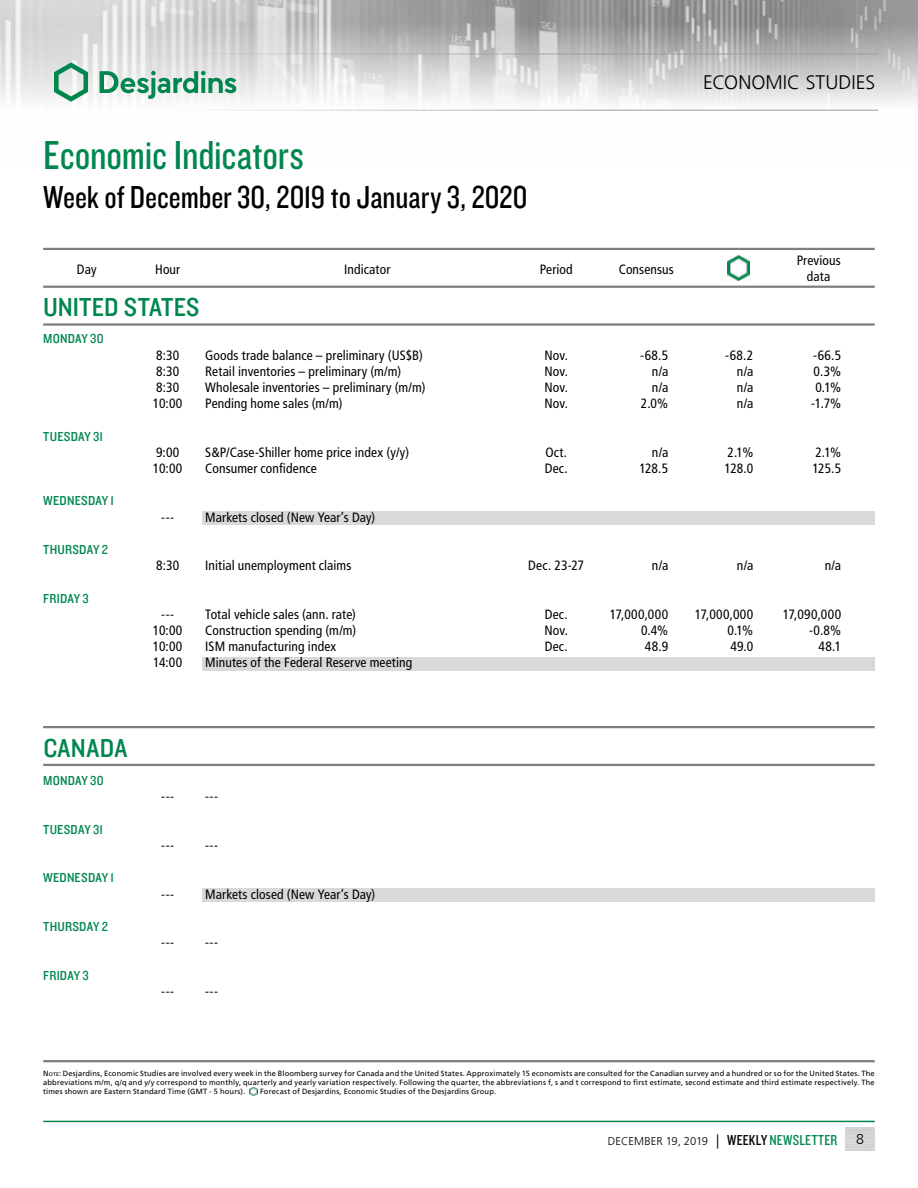
<style>
.page{position:relative;width:918px;height:1188px;background:#fff}
.page>*{position:absolute;margin:0;border:0;box-sizing:border-box;transform-origin:0 0}
.t1{font:42px "Knockout 29 Junior Ltweight";letter-spacing:-.005em;color:#00874e}
.t2{font:33px "Knockout 29 Junior Ltweight";color:#000}
.t3{font:27px "Knockout 30 Junior Welterwt";letter-spacing:.01em;color:#00874e}
.t4{font:300 19.5px "Frutiger LT";letter-spacing:.005em;color:#000}
.t5{font:300 14.25px "Frutiger LT";color:#000}
.t6{font:condensed 13.5px/16.2px "Frutiger LT";letter-spacing:.01em;color:#000;text-align:center}
.t7{font:13.5px "Knockout 30 Junior Welterwt";letter-spacing:.015em;color:#00874e}
.t8{font:300 11.25px "Frutiger LT";color:#000}
.t9{font:7.5px/9px "Frutiger LT";letter-spacing:.02em;color:#000;text-align:justify}
.s1{font-style:inherit}
.s2{font-size:5.25px}
.s3{font-size:14.25px}
.s4{font-family:"Knockout 29 Junior Ltweight";font-weight:400;font-size:15px}
.s5{font-family:"Knockout 29 Junior Ltweight";font-weight:400;font-size:15px;color:#00874e}
</style>
<div class="page">
<img style="left:0;top:0;width:918px;height:110px">
<hr style="left:0;top:54px;width:878px;height:1px;background:#9d9d9c">
<hr style="left:0;top:110px;width:878px;height:1px;background:#9d9d9c">
<svg style="left:54px;top:62px;width:34px;height:40px"></svg>
<svg style="left:100px;top:71px;width:136px;height:28px"></svg>
<hr style="left:43px;top:1121px;width:832px;height:1px;background:#00874e">
<hr style="left:43px;top:1060px;width:832px;height:2px;background:#7f7f7f">
<svg style="left:250px;top:1087px;width:7px;height:9px"></svg>
<hr style="left:43px;top:726px;width:832px;height:2px;background:#7f7f7f">
<hr style="left:43px;top:764px;width:832px;height:2px;background:#7f7f7f">
<hr style="left:43px;top:286px;width:832px;height:2px;background:#7f7f7f">
<hr style="left:43px;top:248px;width:832px;height:2px;background:#7f7f7f">
<hr style="left:43px;top:323px;width:832px;height:3px;background:#7f7f7f">
<img style="left:727px;top:255px;width:22px;height:26px">
<div style="left:202px;top:512px;width:673px;height:13px;background:#d9d9d9"></div>
<div style="left:202px;top:657px;width:673px;height:14px;background:#d9d9d9"></div>
<div style="left:202px;top:888px;width:673px;height:14px;background:#d9d9d9"></div>
<h1 class="t1" style="left:43px;top:128px;width:262px">Economic Indicators</h1>
<h2 class="t2" style="left:43px;top:176px;width:486px">Week of December 30, 2019 to January 3, 2020</h2>
<h3 class="t4" style="left:703px;top:72px;width:174px">ECONOMIC STUDIES</h3>
<p class="t6" style="left:797px;top:252px;width:46px">Previous data</p>
<p class="t6" style="left:77px;top:261px;width:21px">Day</p>
<p class="t6" style="left:155px;top:261px;width:27px">Hour</p>
<p class="t6" style="left:344px;top:261px;width:48px">Indicator</p>
<p class="t6" style="left:540px;top:261px;width:35px">Period</p>
<p class="t6" style="left:619px;top:261px;width:57px">Consensus</p>
<h3 class="t3" style="left:43px;top:289px;width:158px">UNITED STATES</h3>
<p class="t7" style="left:43px;top:330px;width:62px">MONDAY 30</p>
<p class="t6" style="left:156px;top:347px;width:25px">8:30</p>
<p class="t6" style="left:205px;top:347px;width:219px">Goods trade balance – preliminary (US$B)</p>
<p class="t6" style="left:544px;top:347px;width:25px">Nov.</p>
<p class="t6" style="left:640px;top:347px;width:30px">-68.5</p>
<p class="t6" style="left:725px;top:347px;width:30px">-68.2</p>
<p class="t6" style="left:813px;top:347px;width:30px">-66.5</p>
<p class="t6" style="left:156px;top:363px;width:25px">8:30</p>
<p class="t6" style="left:205px;top:363px;width:197px">Retail inventories – preliminary (m/m)</p>
<p class="t6" style="left:544px;top:363px;width:25px">Nov.</p>
<p class="t6" style="left:652px;top:363px;width:18px">n/a</p>
<p class="t6" style="left:737px;top:363px;width:18px">n/a</p>
<p class="t6" style="left:814px;top:363px;width:29px">0.3%</p>
<p class="t6" style="left:156px;top:379px;width:25px">8:30</p>
<p class="t6" style="left:205px;top:379px;width:222px">Wholesale inventories – preliminary (m/m)</p>
<p class="t6" style="left:544px;top:379px;width:25px">Nov.</p>
<p class="t6" style="left:652px;top:379px;width:18px">n/a</p>
<p class="t6" style="left:737px;top:379px;width:18px">n/a</p>
<p class="t6" style="left:815px;top:379px;width:27px">0.1%</p>
<p class="t6" style="left:153px;top:396px;width:31px">10:00</p>
<p class="t6" style="left:205px;top:396px;width:139px">Pending home sales (m/m)</p>
<p class="t6" style="left:544px;top:396px;width:25px">Nov.</p>
<p class="t6" style="left:641px;top:396px;width:29px">2.0%</p>
<p class="t6" style="left:737px;top:396px;width:18px">n/a</p>
<p class="t6" style="left:811px;top:396px;width:31px">-1.7%</p>
<p class="t7" style="left:43px;top:427px;width:61px">TUESDAY 31</p>
<p class="t6" style="left:156px;top:444px;width:25px">9:00</p>
<p class="t6" style="left:205px;top:444px;width:205px">S&amp;P/Case-Shiller home price index (y/y)</p>
<p class="t6" style="left:545px;top:444px;width:23px">Oct.</p>
<p class="t6" style="left:652px;top:444px;width:18px">n/a</p>
<p class="t6" style="left:728px;top:444px;width:27px">2.1%</p>
<p class="t6" style="left:815px;top:444px;width:27px">2.1%</p>
<p class="t6" style="left:153px;top:460px;width:31px">10:00</p>
<p class="t6" style="left:205px;top:460px;width:113px">Consumer confidence</p>
<p class="t6" style="left:545px;top:460px;width:24px">Dec.</p>
<p class="t6" style="left:639px;top:460px;width:30px">128.5</p>
<p class="t6" style="left:725px;top:460px;width:30px">128.0</p>
<p class="t6" style="left:812px;top:460px;width:30px">125.5</p>
<p class="t7" style="left:43px;top:492px;width:72px">WEDNESDAY 1</p>
<p class="t6" style="left:161px;top:509px;width:14px">---</p>
<p class="t6" style="left:205px;top:509px;width:172px">Markets closed (New Year’s Day)</p>
<p class="t7" style="left:43px;top:540px;width:66px">THURSDAY 2</p>
<p class="t6" style="left:156px;top:558px;width:25px">8:30</p>
<p class="t6" style="left:205px;top:558px;width:148px">Initial unemployment claims</p>
<p class="t6" style="left:528px;top:558px;width:57px">Dec. 23-27</p>
<p class="t6" style="left:652px;top:558px;width:18px">n/a</p>
<p class="t6" style="left:737px;top:558px;width:18px">n/a</p>
<p class="t6" style="left:825px;top:558px;width:18px">n/a</p>
<p class="t7" style="left:43px;top:589px;width:47px">FRIDAY 3</p>
<p class="t6" style="left:161px;top:606px;width:14px">---</p>
<p class="t6" style="left:205px;top:606px;width:152px">Total vehicle sales (ann. rate)</p>
<p class="t6" style="left:545px;top:606px;width:24px">Dec.</p>
<p class="t6" style="left:610px;top:606px;width:60px">17,000,000</p>
<p class="t6" style="left:695px;top:606px;width:60px">17,000,000</p>
<p class="t6" style="left:783px;top:606px;width:60px">17,090,000</p>
<p class="t6" style="left:153px;top:622px;width:31px">10:00</p>
<p class="t6" style="left:205px;top:622px;width:153px">Construction spending (m/m)</p>
<p class="t6" style="left:544px;top:622px;width:25px">Nov.</p>
<p class="t6" style="left:641px;top:622px;width:29px">0.4%</p>
<p class="t6" style="left:727px;top:622px;width:27px">0.1%</p>
<p class="t6" style="left:809px;top:622px;width:34px">-0.8%</p>
<p class="t6" style="left:153px;top:639px;width:31px">10:00</p>
<p class="t6" style="left:205px;top:639px;width:133px">ISM manufacturing index</p>
<p class="t6" style="left:545px;top:639px;width:24px">Dec.</p>
<p class="t6" style="left:645px;top:639px;width:25px">48.9</p>
<p class="t6" style="left:731px;top:639px;width:24px">49.0</p>
<p class="t6" style="left:819px;top:639px;width:24px">48.1</p>
<p class="t6" style="left:153px;top:655px;width:31px">14:00</p>
<p class="t6" style="left:205px;top:655px;width:209px">Minutes of the Federal Reserve meeting</p>
<h3 class="t3" style="left:43px;top:730px;width:85px">CANADA</h3>
<p class="t7" style="left:43px;top:772px;width:62px">MONDAY 30</p>
<p class="t7" style="left:43px;top:820px;width:61px">TUESDAY 31</p>
<p class="t7" style="left:43px;top:869px;width:72px">WEDNESDAY 1</p>
<p class="t7" style="left:43px;top:917px;width:66px">THURSDAY 2</p>
<p class="t7" style="left:43px;top:966px;width:47px">FRIDAY 3</p>
<p class="t6" style="left:161px;top:789px;width:14px">---</p>
<p class="t6" style="left:205px;top:789px;width:14px">---</p>
<p class="t6" style="left:161px;top:837px;width:14px">---</p>
<p class="t6" style="left:205px;top:837px;width:14px">---</p>
<p class="t6" style="left:161px;top:886px;width:14px">---</p>
<p class="t6" style="left:205px;top:886px;width:172px">Markets closed (New Year’s Day)</p>
<p class="t6" style="left:161px;top:934px;width:14px">---</p>
<p class="t6" style="left:205px;top:934px;width:14px">---</p>
<p class="t6" style="left:161px;top:983px;width:14px">---</p>
<p class="t6" style="left:205px;top:983px;width:14px">---</p>
<p class="t9" style="left:43px;top:1068px;width:833px"><span class="s1">N</span><span class="s2">ote</span><span class="s1">:</span> Desjardins, Economic Studies are involved every week in the Bloomberg survey for Canada and the United States. Approximately 15 economists are consulted for the Canadian survey and a hundred or so for the United States. The abbreviations m/m, q/q and y/y correspond to monthly, quarterly and yearly variation respectively. Following the quarter, the abbreviations f, s and t correspond to first estimate, second estimate and third estimate respectively. The times shown are Eastern Standard Time (GMT - 5 hours).</p>
<p class="t9" style="left:260px;top:1086px;width:238px">Forecast of Desjardins, Economic Studies of the Desjardins Group.</p>
<p class="t8" style="left:608px;top:1135px;width:231px">DECEMBER 19, 2019 <span class="s3">|</span> <span class="s4">WEEKLY</span> <span class="s5">NEWSLETTER</span></p>
<p class="t5" style="left:856px;top:1131px;width:9px">8</p>
</div>
